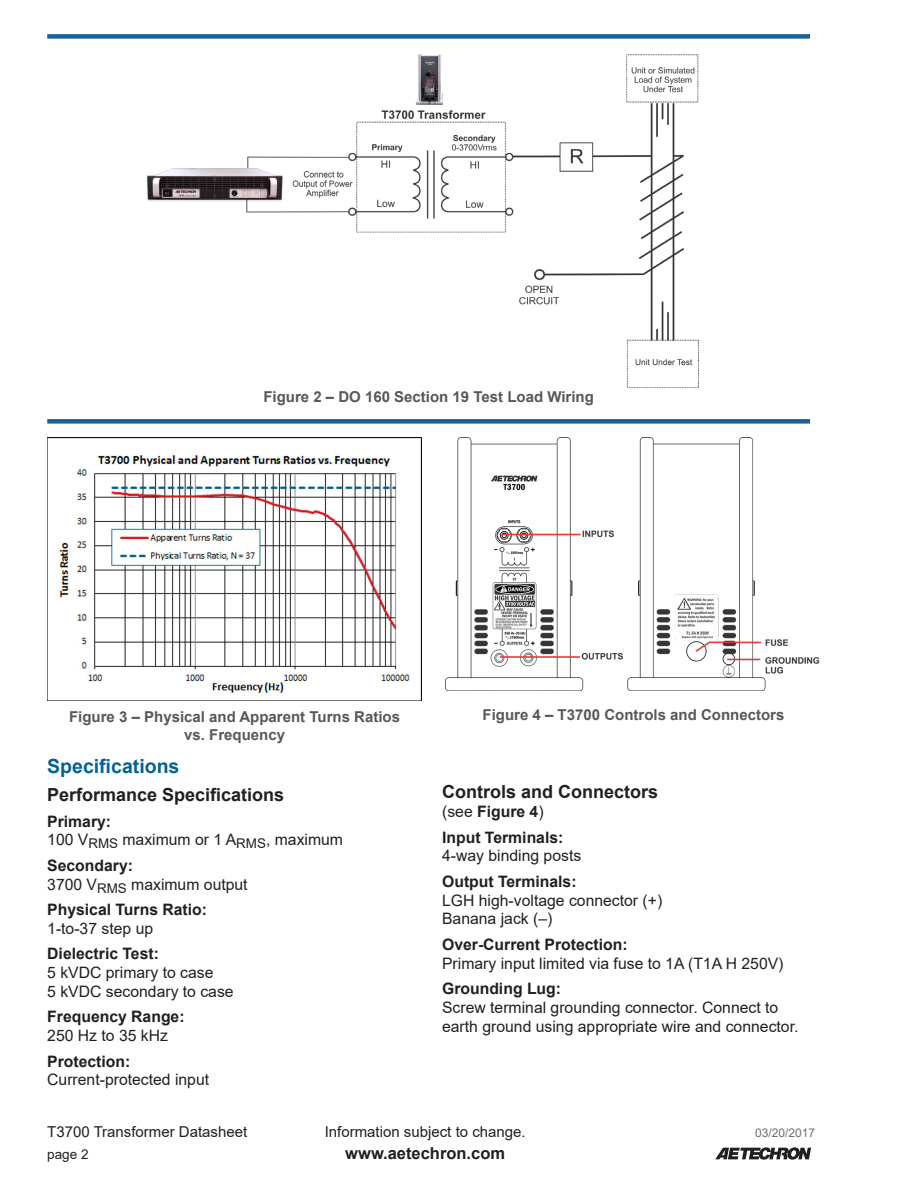
<style>
.page{position:relative;width:918px;height:1188px;background:#fff}
.page>*{position:absolute;margin:0;border:0;box-sizing:border-box;transform-origin:0 0}
.Subhead1{font:700 19.5px "Arial";color:#016394}
.Subhead2{font:700 18px "Arial";color:#231f20}
.t1{font:700 16.5px "Arial";color:#231f20}
.SpecsBody{font:15.75px/18.8px "Arial";color:#231f20}
.Specs1{font:700 15.75px "Arial";color:#231f20}
.SpecsBody-2{font:700 15.75px "Arial";color:#231f20}
.t2{font:700 15px/18px "Arial";color:#57585a;text-align:center}
.t3{font:15px "Arial";color:#231f20}
.t4{font:13.5px "Arial";color:#231f20}
.t5{font:12px "Arial";color:#6c6d70}
.s1{font-weight:400}
</style>
<div class="page">
<svg style="left:715px;top:1147px;width:96px;height:13px"></svg>
<div style="left:47px;top:34px;width:763px;height:5px;background:#196394"></div>
<div style="left:47px;top:419px;width:763px;height:5px;background:#196394"></div>
<img style="left:147px;top:54px;width:552px;height:334px">
<img style="left:47px;top:438px;width:375px;height:262px">
<img style="left:446px;top:438px;width:374px;height:253px">
<p class="t2" style="left:263px;top:387px;width:332px">Figure 2 – DO 160 Section 19 Test Load Wiring</p>
<p class="t2" style="left:69px;top:707px;width:332px">Figure 3 – Physical and Apparent Turns Ratios vs. Frequency</p>
<p class="t2" style="left:483px;top:705px;width:303px">Figure 4 – T3700 Controls and Connectors</p>
<p class="Subhead1" style="left:47px;top:752px;width:134px">Specifications</p>
<p class="Subhead2" style="left:47px;top:782px;width:239px">Performance Specifications</p>
<p class="Specs1" style="left:47px;top:810px;width:65px">Primary:</p>
<p class="SpecsBody" style="left:47px;top:830px;width:297px">100 V<sub>RMS</sub> maximum or 1 A<sub>RMS</sub>, maximum</p>
<p class="Specs1" style="left:47px;top:854px;width:87px">Secondary:</p>
<p class="SpecsBody" style="left:47px;top:875px;width:202px">3700 V<sub>RMS</sub> maximum output</p>
<p class="Specs1" style="left:47px;top:899px;width:161px">Physical Turns Ratio:</p>
<p class="SpecsBody" style="left:47px;top:919px;width:107px">1-to-37 step up</p>
<p class="Specs1" style="left:47px;top:943px;width:113px">Dielectric Test:</p>
<p class="SpecsBody" style="left:47px;top:963px;width:168px">5 kVDC primary to case</p>
<p class="SpecsBody" style="left:47px;top:982px;width:188px">5 kVDC secondary to case</p>
<p class="Specs1" style="left:47px;top:1006px;width:139px">Frequency Range:</p>
<p class="SpecsBody" style="left:47px;top:1026px;width:122px">250 Hz to 35 kHz</p>
<p class="Specs1" style="left:47px;top:1050px;width:85px">Protection:</p>
<p class="SpecsBody" style="left:47px;top:1070px;width:163px">Current-protected input</p>
<p class="Subhead2" style="left:442px;top:779px;width:218px">Controls and Connectors</p>
<p class="SpecsBody-2" style="left:442px;top:801px;width:103px"><span class="s1">(see</span> Figure 4<span class="s1">)</span></p>
<p class="Specs1" style="left:442px;top:826px;width:123px">Input Terminals:</p>
<p class="SpecsBody" style="left:442px;top:846px;width:141px">4-way binding posts</p>
<p class="Specs1" style="left:442px;top:870px;width:136px">Output Terminals:</p>
<p class="SpecsBody" style="left:442px;top:891px;width:222px">LGH high-voltage connector (+)</p>
<p class="SpecsBody" style="left:442px;top:909px;width:112px">Banana jack (–)</p>
<p class="Specs1" style="left:442px;top:933px;width:187px">Over-Current Protection:</p>
<p class="SpecsBody" style="left:442px;top:954px;width:343px">Primary input limited via fuse to 1A (T1A H 250V)</p>
<p class="Specs1" style="left:442px;top:978px;width:120px">Grounding Lug:</p>
<p class="SpecsBody" style="left:442px;top:998px;width:358px">Screw terminal grounding connector. Connect to earth ground using appropriate wire and connector.</p>
<p class="t3" style="left:47px;top:1121px;width:202px">T3700 Transformer Datasheet</p>
<p class="t3" style="left:325px;top:1121px;width:202px">Information subject to change.</p>
<p class="t5" style="left:755px;top:1124px;width:62px">03/20/2017</p>
<p class="t4" style="left:47px;top:1145px;width:43px">page 2</p>
<p class="t1" style="left:345px;top:1142px;width:161px">www.aetechron.com</p>
</div>
